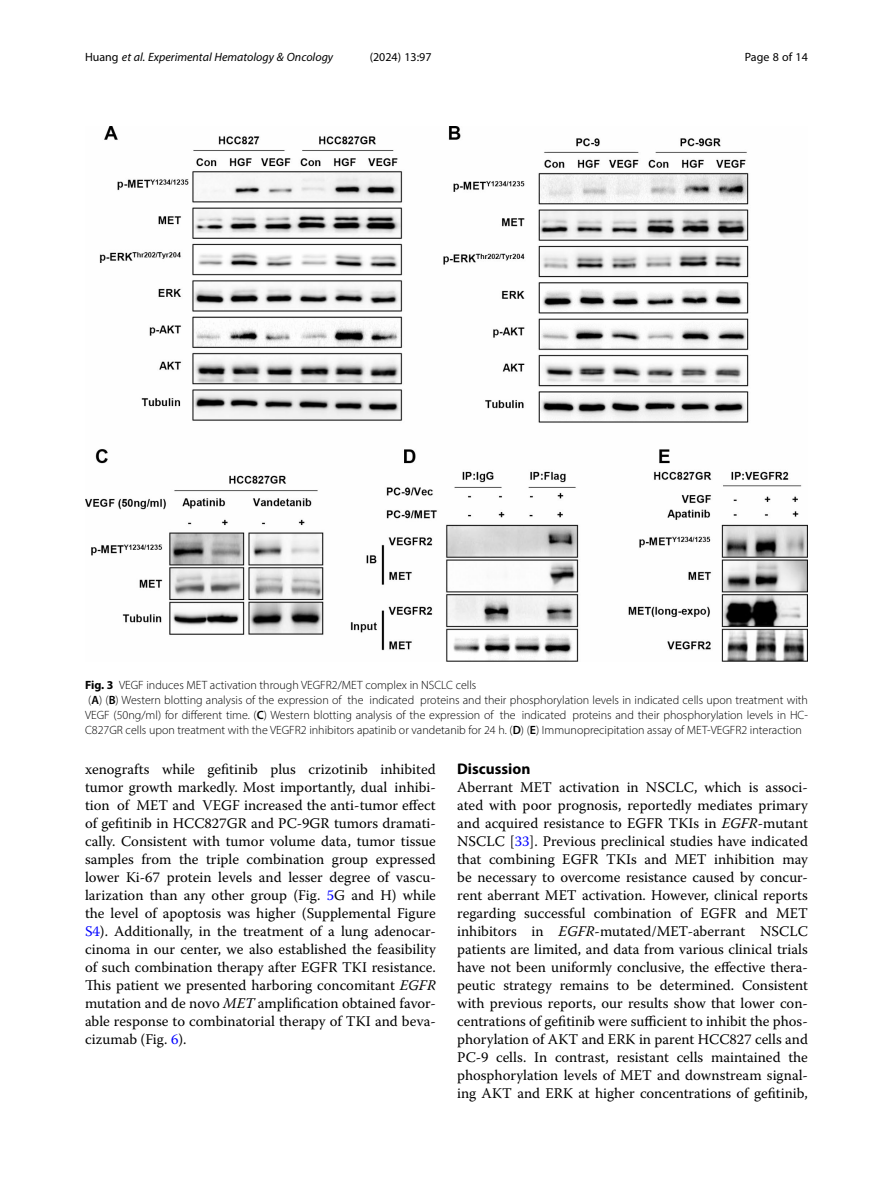
<style>
.page{position:relative;width:893px;height:1191px;background:#fff}
.page>*{position:absolute;margin:0;border:0;box-sizing:border-box;transform-origin:0 0}
.Head_1{font:700 15.45px "Myriad Pro";color:#000}
.Body_Text{font:14.7px/18px "Warnock Pro";color:#000;text-align:justify}
.Figure_Caption{font:300 12px/15px "Myriad Pro";color:#000;text-align:justify}
.t1{font:italic 12px "Myriad Pro";color:#000}
.t2{font:12px "Myriad Pro";color:#000}
.s1{font-style:normal}
.s2{font-weight:700}
.s3{font-weight:600}
.s4{color:#00f}
.s5{font-style:italic}
</style>
<div class="page">
<img style="left:85px;top:126px;width:723px;height:535px">
<p class="t1" style="left:85px;top:50px;width:250px"><span class="s1">Huang</span> et al. Experimental Hematology &amp; Oncology</p>
<p class="t2" style="left:370px;top:50px;width:63px">(2024) 13:97</p>
<p class="t2" style="left:745px;top:50px;width:65px">Page 8 of 14</p>
<p class="Figure_Caption" style="left:85px;top:677px;width:393px"><span class="s2">Fig. 3</span> VEGF induces MET activation through VEGFR2/MET complex in NSCLC cells</p>
<p class="Figure_Caption" style="left:85px;top:692px;width:724px">(<span class="s3">A</span>) (<span class="s3">B</span>) Western blotting analysis of the expression of the indicated proteins and their phosphorylation levels in indicated cells upon treatment with VEGF (50ng/ml) for different time. (<span class="s3">C</span>) Western blotting analysis of the expression of the indicated proteins and their phosphorylation levels in HC-C827GR cells upon treatment with the VEGFR2 inhibitors apatinib or vandetanib for 24 h. (<span class="s3">D</span>) (<span class="s3">E</span>) Immunoprecipitation assay of MET-VEGFR2 interaction</p>
<p class="Body_Text" style="left:85px;top:760px;width:352px">xenografts while gefitinib plus crizotinib inhibited tumor growth markedly. Most importantly, dual inhibi&shy;tion of MET and VEGF increased the anti-tumor effect of gefitinib in HCC827GR and PC-9GR tumors dramati&shy;cally. Consistent with tumor volume data, tumor tissue samples from the triple combination group expressed lower Ki-67 protein levels and lesser degree of vascu&shy;larization than any other group (Fig. <span class="s4">5</span>G and H) while the level of apoptosis was higher (Supplemental Figure <span class="s4">S4</span>). Additionally, in the treatment of a lung adenocar&shy;cinoma in our center, we also established the feasibility of such combination therapy after EGFR TKI resistance.<br>This patient we presented harboring concomitant <span class="s5">EGFR </span>mutation and de novo <span class="s5">MET</span> amplification obtained favor&shy;able response to combinatorial therapy of TKI and beva&shy;cizumab (Fig. <span class="s4">6</span>).</p>
<p class="Head_1" style="left:457px;top:759px;width:75px">Discussion</p>
<p class="Body_Text" style="left:457px;top:778px;width:352px">Aberrant MET activation in NSCLC, which is associ&shy;ated with poor prognosis, reportedly mediates primary and acquired resistance to EGFR TKIs in <span class="s5">EGFR</span>-mutant NSCLC [<span class="s4">33</span>]. Previous preclinical studies have indicated that combining EGFR TKIs and MET inhibition may be necessary to overcome resistance caused by concur&shy;rent aberrant MET activation. However, clinical reports regarding successful combination of EGFR and MET inhibitors in <span class="s5">EGFR</span>-mutated/MET-aberrant NSCLC patients are limited, and data from various clinical trials have not been uniformly conclusive, the effective thera&shy;peutic strategy remains to be determined. Consistent with previous reports, our results show that lower con&shy;centrations of gefitinib were sufficient to inhibit the phos&shy;phorylation of AKT and ERK in parent HCC827 cells and PC-9 cells. In contrast, resistant cells maintained the phosphorylation levels of MET and downstream signal&shy;ing AKT and ERK at higher concentrations of gefitinib,</p>
</div>
